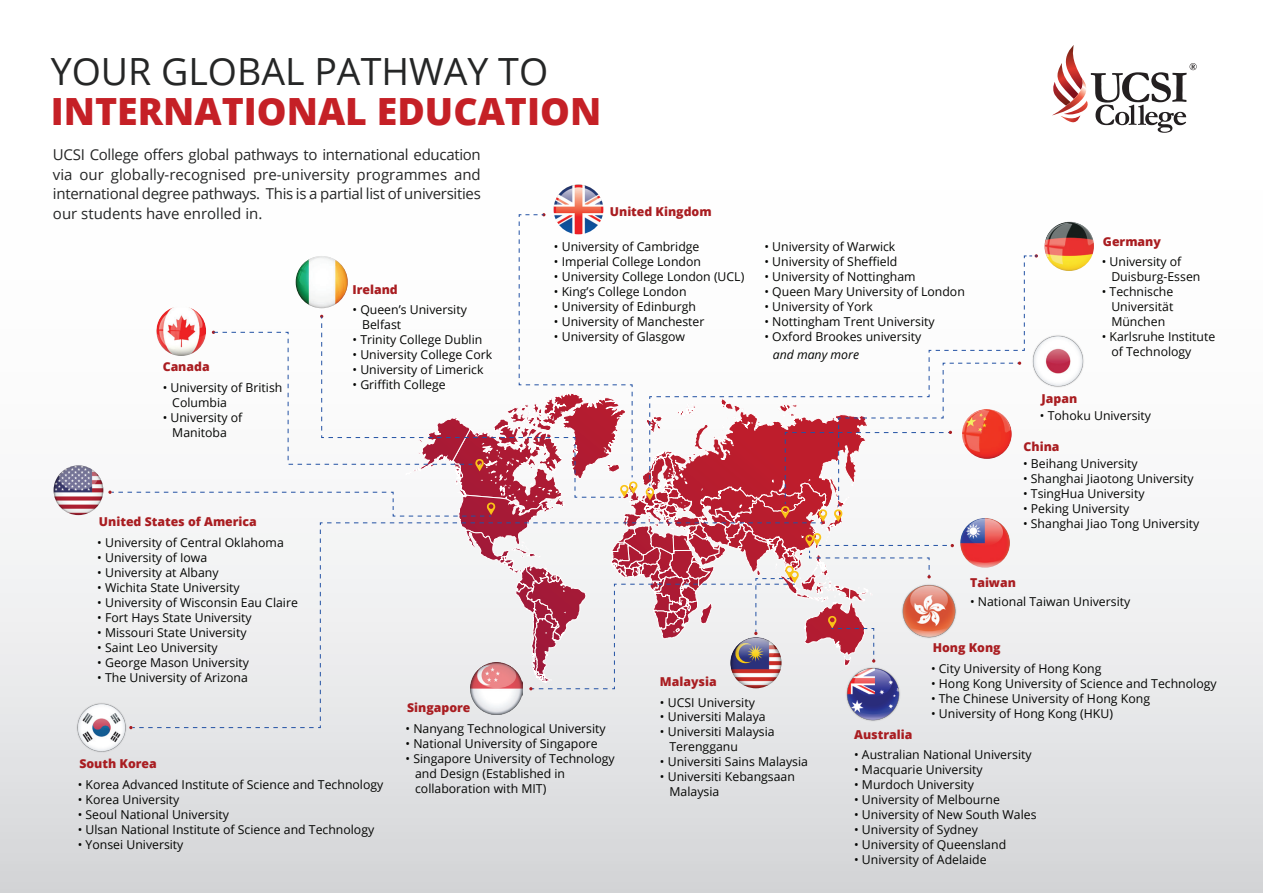
<style>
.page{position:relative;width:1263px;height:893px;background:#fff}
.page>*{position:absolute;margin:0;border:0;box-sizing:border-box;transform-origin:0 0}
.t1{font:800 37.5px "Open Sans";color:#c52026}
.t2{font:37.5px "Open Sans";color:#252626}
.t3{font:15px/19.5px "Open Sans";letter-spacing:-.01em;color:#252626;text-align:justify}
.t4{font:12.3px/15px "Open Sans";color:#040503}
.t5{font:800 12.3px "Open Sans";color:#a91d21}
.t6{font:italic 12.3px "Open Sans";color:#040503}
</style>
<div class="page">
<div style="left:0;top:0;width:1263px;height:893px;background:linear-gradient(to bottom,#fff,#dedfe1)"></div>
<img style="left:554px;top:185px;width:49px;height:49px;border-radius:25px">
<img style="left:67px;top:701px;width:69px;height:53px">
<img style="left:1038px;top:334px;width:56px;height:55px">
<img style="left:1044px;top:221px;width:50px;height:50px;border-radius:25px">
<img style="left:54px;top:465px;width:49px;height:50px;border-radius:25px">
<svg style="left:108px;top:213px;width:930px;height:516px"></svg>
<img style="left:730px;top:637px;width:51px;height:51px;border-radius:26px">
<svg style="left:1051px;top:45px;width:146px;height:88px"></svg>
<h1 class="t2" style="left:51px;top:45px;width:499px">YOUR GLOBAL PATHWAY TO</h1>
<h1 class="t1" style="left:51px;top:83px;width:552px">INTERNATIONAL EDUCATION</h1>
<p class="t3" style="left:53px;top:145px;width:429px">UCSI College offers global pathways to international education via our globally-recognised pre-university programmes and international degree pathways. This is a partial list of universities our students have enrolled in.</p>
<p class="t5" style="left:610px;top:202px;width:103px">United Kingdom</p>
<p class="t5" style="left:163px;top:358px;width:48px">Canada</p>
<p class="t4" style="left:172px;top:380px;width:112px;text-indent:-10px">• University of British<br>Columbia</p>
<p class="t4" style="left:163px;top:410px;width:81px;text-align:center">• University of<br>Manitoba</p>
<p class="t5" style="left:353px;top:280px;width:47px">Ireland</p>
<p class="t4" style="left:362px;top:302px;width:106px;text-indent:-10px">• Queen’s University<br>Belfast</p>
<p class="t4" style="left:353px;top:332px;width:131px">• Trinity College Dublin</p>
<p class="t4" style="left:353px;top:347px;width:141px">• University College Cork</p>
<p class="t4" style="left:353px;top:362px;width:132px">• University of Limerick</p>
<p class="t4" style="left:353px;top:377px;width:95px">• Griffith College</p>
<p class="t4" style="left:554px;top:239px;width:147px">• University of Cambridge</p>
<p class="t4" style="left:554px;top:254px;width:149px">• Imperial College London</p>
<p class="t4" style="left:554px;top:269px;width:192px">• University College London (UCL)</p>
<p class="t4" style="left:554px;top:284px;width:134px">• King’s College London</p>
<p class="t4" style="left:554px;top:299px;width:144px">• University of Edinburgh</p>
<p class="t4" style="left:554px;top:314px;width:152px">• University of Manchester</p>
<p class="t4" style="left:554px;top:329px;width:133px">• University of Glasgow</p>
<p class="t4" style="left:764px;top:239px;width:132px">• University of Warwick</p>
<p class="t4" style="left:764px;top:254px;width:134px">• University of Sheffield</p>
<p class="t4" style="left:764px;top:269px;width:153px">• University of Nottingham</p>
<p class="t4" style="left:764px;top:284px;width:202px">• Queen Mary University of London</p>
<p class="t4" style="left:764px;top:299px;width:110px">• University of York</p>
<p class="t4" style="left:764px;top:314px;width:172px">• Nottingham Trent University</p>
<p class="t4" style="left:764px;top:329px;width:158px">• Oxford Brookes university</p>
<p class="t6" style="left:773px;top:346px;width:88px">and many more</p>
<p class="t5" style="left:1103px;top:232px;width:60px">Germany</p>
<p class="t5" style="left:1041px;top:389px;width:37px">Japan</p>
<p class="t4" style="left:1111px;top:254px;width:91px;text-indent:-10px">• University of<br>Duisburg-Essen</p>
<p class="t4" style="left:1111px;top:284px;width:64px;text-align:justify;text-indent:-10px">• Technische Universität München</p>
<p class="t4" style="left:1111px;top:329px;width:105px;text-indent:-10px">• Karlsruhe Institute of Technology</p>
<p class="t4" style="left:1040px;top:408px;width:113px">• Tohoku University</p>
<p class="t5" style="left:1023px;top:437px;width:38px">China</p>
<p class="t5" style="left:99px;top:512px;width:159px">United States of America</p>
<p class="t4" style="left:97px;top:535px;width:188px">• University of Central Oklahoma</p>
<p class="t4" style="left:97px;top:550px;width:111px">• University of Iowa</p>
<p class="t4" style="left:97px;top:565px;width:123px">• University at Albany</p>
<p class="t4" style="left:97px;top:580px;width:144px">• Wichita State University</p>
<p class="t4" style="left:97px;top:595px;width:202px">• University of Wisconsin Eau Claire</p>
<p class="t4" style="left:97px;top:610px;width:156px">• Fort Hays State University</p>
<p class="t4" style="left:97px;top:625px;width:151px">• Missouri State University</p>
<p class="t4" style="left:97px;top:640px;width:122px">• Saint Leo University</p>
<p class="t4" style="left:97px;top:655px;width:153px">• George Mason University</p>
<p class="t4" style="left:97px;top:670px;width:152px">• The University of Arizona</p>
<p class="t5" style="left:79px;top:754px;width:79px">South Korea</p>
<p class="t4" style="left:78px;top:776px;width:307px">• Korea Advanced Institute of Science and Technology</p>
<p class="t4" style="left:78px;top:791px;width:103px">• Korea University</p>
<p class="t4" style="left:78px;top:806px;width:153px">• Seoul National University</p>
<p class="t4" style="left:78px;top:821px;width:298px">• Ulsan National Institute of Science and Technology</p>
<p class="t4" style="left:78px;top:836px;width:107px">• Yonsei University</p>
<p class="t5" style="left:407px;top:698px;width:65px">Singapore</p>
<p class="t4" style="left:405px;top:720px;width:202px">• Nanyang Technological University</p>
<p class="t4" style="left:405px;top:735px;width:194px">• National University of Singapore</p>
<p class="t4" style="left:415px;top:750px;width:201px;text-indent:-10px">• Singapore University of Technology and Design (Established in collaboration with MIT)</p>
<p class="t5" style="left:660px;top:672px;width:58px">Malaysia</p>
<p class="t4" style="left:660px;top:694px;width:96px">• UCSI University</p>
<p class="t4" style="left:660px;top:709px;width:107px">• Universiti Malaya</p>
<p class="t4" style="left:669px;top:724px;width:107px;text-indent:-10px">• Universiti Malaysia<br>Terengganu</p>
<p class="t4" style="left:660px;top:754px;width:149px">• Universiti Sains Malaysia</p>
<p class="t4" style="left:669px;top:769px;width:127px;text-indent:-10px">• Universiti Kebangsaan<br>Malaysia</p>
<p class="t4" style="left:1023px;top:455px;width:116px">• Beihang University</p>
<p class="t4" style="left:1023px;top:470px;width:172px">• Shanghai Jiaotong University</p>
<p class="t4" style="left:1023px;top:485px;width:123px">• TsingHua University</p>
<p class="t4" style="left:1023px;top:500px;width:108px">• Peking University</p>
<p class="t4" style="left:1023px;top:515px;width:178px">• Shanghai Jiao Tong University</p>
<p class="t5" style="left:970px;top:573px;width:47px">Taiwan</p>
<p class="t4" style="left:970px;top:593px;width:162px">• National Taiwan University</p>
<p class="t5" style="left:854px;top:725px;width:60px">Australia</p>
<p class="t5" style="left:933px;top:638px;width:69px">Hong Kong</p>
<p class="t4" style="left:931px;top:660px;width:172px">• City University of Hong Kong</p>
<p class="t4" style="left:931px;top:675px;width:287px">• Hong Kong University of Science and Technology</p>
<p class="t4" style="left:931px;top:690px;width:220px">• The Chinese University of Hong Kong</p>
<p class="t4" style="left:931px;top:705px;width:183px">• University of Hong Kong (HKU)</p>
<p class="t4" style="left:854px;top:747px;width:179px">• Australian National University</p>
<p class="t4" style="left:854px;top:762px;width:130px">• Macquarie University</p>
<p class="t4" style="left:854px;top:777px;width:121px">• Murdoch University</p>
<p class="t4" style="left:854px;top:792px;width:147px">• University of Melbourne</p>
<p class="t4" style="left:854px;top:807px;width:184px">• University of New South Wales</p>
<p class="t4" style="left:854px;top:822px;width:125px">• University of Sydney</p>
<p class="t4" style="left:854px;top:837px;width:154px">• University of Queensland</p>
<p class="t4" style="left:854px;top:852px;width:134px">• University of Adelaide</p>
</div>
